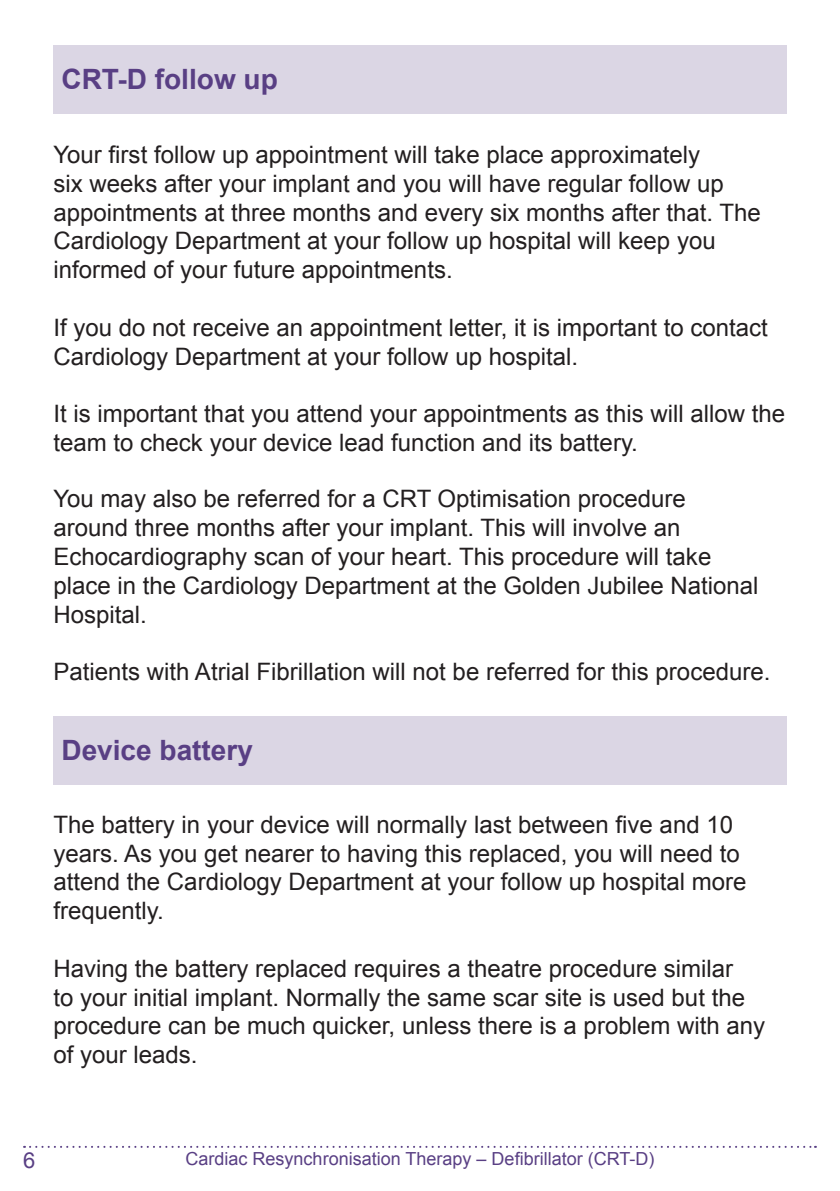
<style>
.page{position:relative;width:840px;height:1191px;background:#fff}
.page>*{position:absolute;margin:0;border:0;box-sizing:border-box;transform-origin:0 0}
.t1{font:700 28px "Arial";color:#593f84}
.t2{font:24px/28.8px "Arial";color:#231f20}
.t3{font:22px "Arial";color:#593f84}
.t4{font:18px "Arial";color:#593f84}
</style>
<div class="page">
<svg style="left:24px;top:1145px;width:791px;height:2px"></svg>
<div style="left:53px;top:45px;width:733px;height:68px;background:#dbd6e4"></div>
<div style="left:53px;top:716px;width:733px;height:68px;background:#dbd6e4"></div>
<p class="t1" style="left:61px;top:61px;width:218px">CRT-D follow up</p>
<p class="t2" style="left:53px;top:140px;width:708px">Your first follow up appointment will take place approximately<br>six weeks after your implant and you will have regular follow up appointments at three months and every six months after that. The Cardiology Department at your follow up hospital will keep you informed of your future appointments.</p>
<p class="t2" style="left:53px;top:313px;width:715px">If you do not receive an appointment letter, it is important to contact<br>Cardiology Department at your follow up hospital.</p>
<p class="t2" style="left:53px;top:400px;width:732px">It is important that you attend your appointments as this will allow the team to check your device lead function and its battery.</p>
<p class="t2" style="left:53px;top:485px;width:706px">You may also be referred for a CRT Optimisation procedure around three months after your implant. This will involve an Echocardiography scan of your heart. This procedure will take place in the Cardiology Department at the Golden Jubilee National Hospital.</p>
<p class="t2" style="left:53px;top:658px;width:718px">Patients with Atrial Fibrillation will not be referred for this procedure.</p>
<p class="t1" style="left:61px;top:732px;width:193px">Device battery</p>
<p class="t2" style="left:53px;top:810px;width:694px">The battery in your device will normally last between five and 10 years. As you get nearer to having this replaced, you will need to attend the Cardiology Department at your follow up hospital more frequently.</p>
<p class="t2" style="left:53px;top:954px;width:713px">Having the battery replaced requires a theatre procedure similar<br>to your initial implant. Normally the same scar site is used but the procedure can be much quicker, unless there is a problem with any of your leads.</p>
<p class="t3" style="left:23px;top:1145px;width:14px">6</p>
<p class="t4" style="left:185px;top:1146px;width:470px">Cardiac Resynchronisation Therapy – Defibrillator (CRT-D)</p>
</div>
